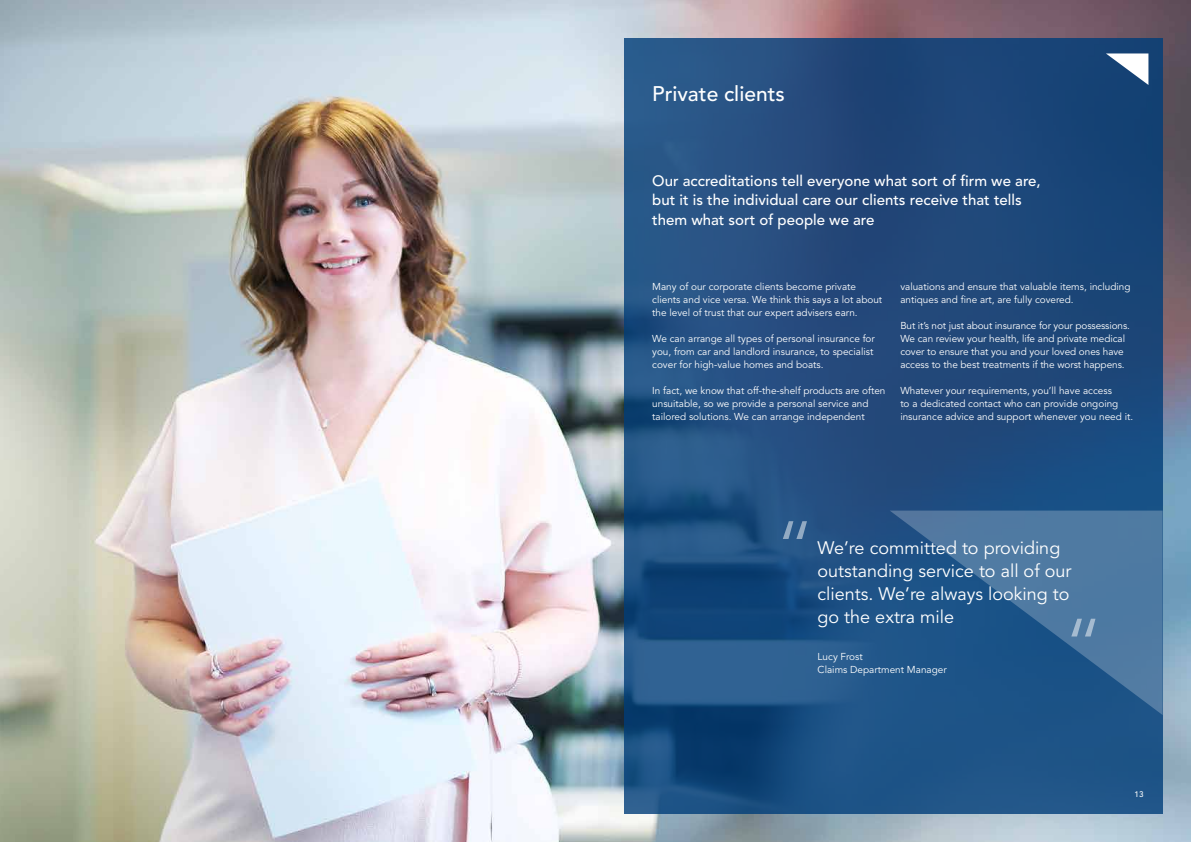
<style>
.page{position:relative;width:1191px;height:842px;background:#fff}
.page>*{position:absolute;margin:0;border:0;box-sizing:border-box;transform-origin:0 0}
.t1{font:500 21px "Avenir LT Std";color:#fff}
.t2{font:18px/23px "Avenir LT Std";color:#fff}
.t3{font:500 15px/19.5px "Avenir LT Std";color:#fff}
.t4{font:10px/13px "Avenir LT Std";color:#fff}
.t5{font:500 8px "Avenir LT Std";color:#fff}
</style>
<div class="page">
<img style="left:0;top:0;width:1191px;height:842px">
<svg style="left:624px;top:38px;width:538px;height:776px;background:#1f4c7e"></svg>
<svg style="left:1106px;top:53px;width:42px;height:32px"></svg>
<svg style="left:889px;top:511px;width:273px;height:204px;background:#346593"></svg>
<svg style="left:783px;top:521px;width:24px;height:18px"></svg>
<svg style="left:1071px;top:619px;width:24px;height:17px"></svg>
<h1 class="t1" style="left:652px;top:82px;width:134px">Private clients</h1>
<h3 class="t3" style="left:652px;top:171px;width:390px">Our accreditations tell everyone what sort of firm we are, but it is the individual care our clients receive that tells them what sort of people we are</h3>
<p class="t4" style="left:652px;top:280px;width:232px">Many of our corporate clients become private clients and vice versa. We think this says a lot about the level of trust that our expert advisers earn.</p>
<p class="t4" style="left:652px;top:332px;width:224px">We can arrange all types of personal insurance for you, from car and landlord insurance, to specialist cover for high-value homes and boats.</p>
<p class="t4" style="left:652px;top:384px;width:235px">In fact, we know that off-the-shelf products are often unsuitable, so we provide a personal service and tailored solutions. We can arrange independent</p>
<p class="t4" style="left:900px;top:280px;width:232px">valuations and ensure that valuable items, including antiques and fine art, are fully covered.</p>
<p class="t4" style="left:900px;top:319px;width:231px">But it’s not just about insurance for your possessions.<br>We can review your health, life and private medical cover to ensure that you and your loved ones have access to the best treatments if the worst happens.</p>
<p class="t4" style="left:900px;top:384px;width:234px">Whatever your requirements, you’ll have access<br>to a dedicated contact who can provide ongoing insurance advice and support whenever you need it.</p>
<h2 class="t2" style="left:817px;top:536px;width:255px">We’re committed to providing outstanding service to all of our clients. We’re always looking to go the extra mile</h2>
<p class="t4" style="left:817px;top:651px;width:131px">Lucy Frost<br>Claims Department Manager</p>
<p class="t5" style="left:1134px;top:789px;width:10px">13</p>
</div>
